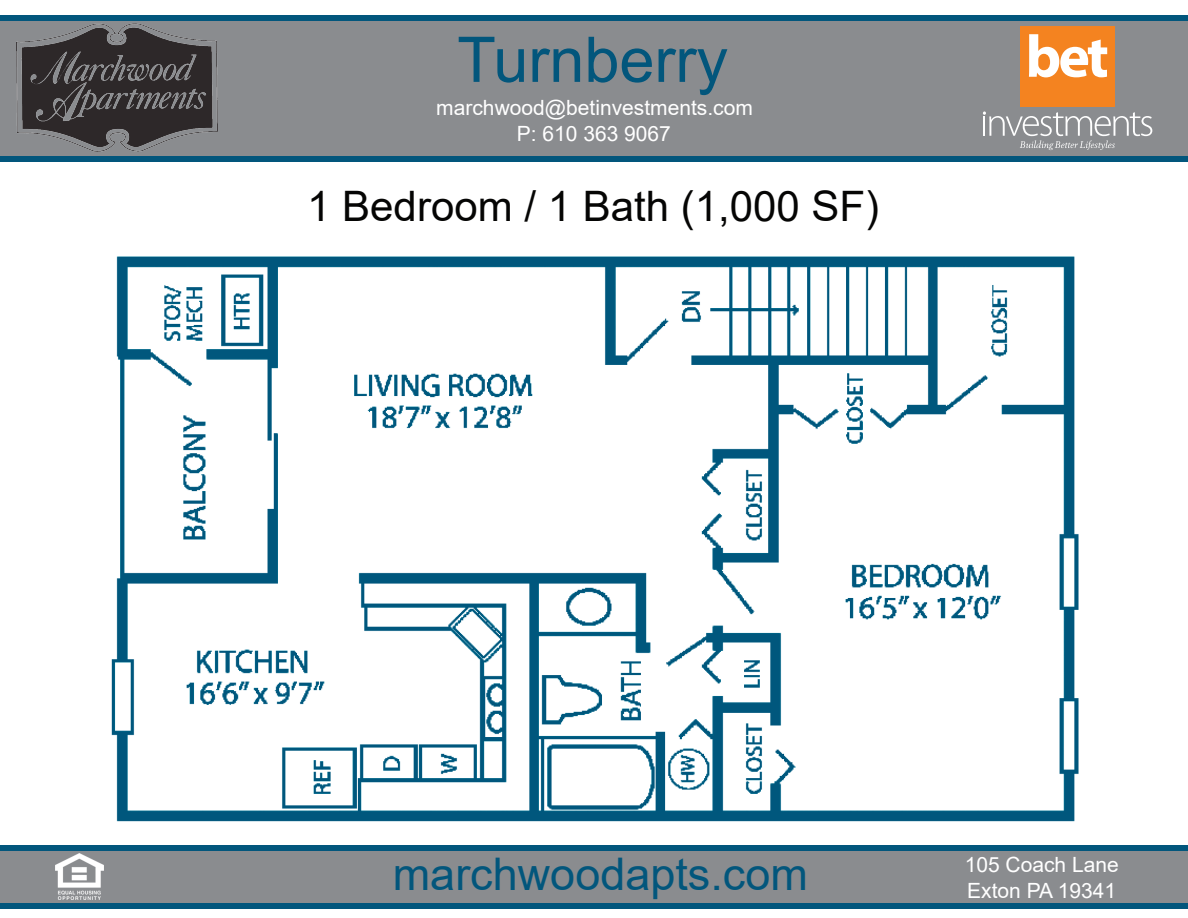
<style>
.page{position:relative;width:1188px;height:918px;background:#fff}
.page>*{position:absolute;margin:0;border:0;box-sizing:border-box;transform-origin:0 0}
.t1{font:63px "Arial";color:#02567c}
.t2{font:45px "Arial";color:#02567c}
.t3{font:42px "Arial";color:#050504}
.t4{font:21px/25.2px "Arial";color:#fff}
</style>
<div class="page">
<div style="left:0;top:850px;width:1188px;height:53px;background:#8a8c8f"></div>
<div style="left:0;top:19px;width:1188px;height:139px;background:#8a8c8f"></div>
<div style="left:0;top:845px;width:1188px;height:5px;background:#02567c"></div>
<div style="left:0;top:903px;width:1188px;height:5px;background:#02567c"></div>
<div style="left:0;top:15px;width:1188px;height:5px;background:#02567c"></div>
<div style="left:0;top:157px;width:1188px;height:5px;background:#02567c"></div>
<img style="left:56px;top:853px;width:48px;height:46px">
<div style="left:1021px;top:27px;width:94px;height:80px;background:#f48320"></div>
<svg style="left:1029px;top:34px;width:78px;height:43px"></svg>
<svg style="left:983px;top:111px;width:169px;height:39px"></svg>
<img style="left:111px;top:256px;width:968px;height:566px">
<div style="left:262px;top:591px;width:56px;height:150px;background:#fff"></div>
<div style="left:422px;top:314px;width:96px;height:208px;background:#fff"></div>
<div style="left:862px;top:540px;width:62px;height:170px;background:#fff"></div>
<img style="left:180px;top:644px;width:153px;height:65px">
<img style="left:348px;top:364px;width:192px;height:75px">
<img style="left:838px;top:556px;width:172px;height:69px">
<img style="left:16px;top:24px;width:202px;height:128px">
<h1 class="t1" style="left:457px;top:16px;width:272px">Turnberry</h1>
<p class="t4" style="left:436px;top:95px;width:318px">marchwood@betinvestments.com</p>
<p class="t4" style="left:517px;top:121px;width:156px">P: 610 363 9067</p>
<h3 class="t3" style="left:307px;top:178px;width:573px">1 Bedroom / 1 Bath (1,000 SF)</h3>
<h2 class="t2" style="left:393px;top:843px;width:417px">marchwoodapts.com</h2>
<p class="t4" style="left:965px;top:852px;width:156px">105 Coach Lane<br>Exton PA 19341</p>
</div>
